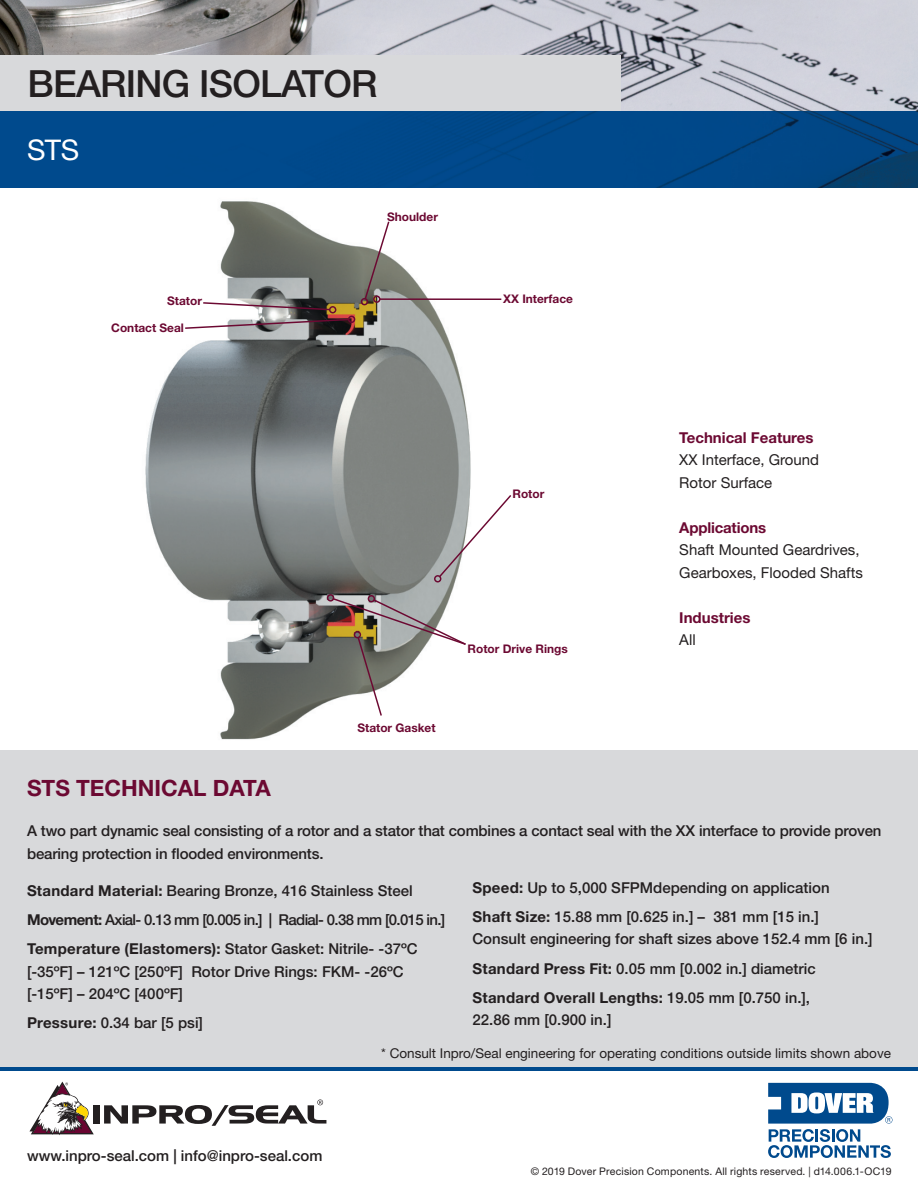
<style>
.page{position:relative;width:918px;height:1188px;background:#fff}
.page>*{position:absolute;margin:0;border:0;box-sizing:border-box;transform-origin:0 0}
.t1{font:500 37.5px "Helvetica Neue LT Std";letter-spacing:-.02em;color:#231f20}
.t2{font:28.5px "Helvetica Neue LT Std";color:#fff}
.t3{font:700 22.5px "Helvetica Neue LT Std";color:#6c0932}
.t4{font:500 15px/29.2px "Helvetica Neue LT Std";color:#231f20}
.t5{font:15px/22.5px "Helvetica Neue LT Std";color:#231f20}
.t6{font:700 15px "Helvetica Neue LT Std";color:#6c0932}
.t7{font:13.5px "Helvetica Neue LT Std";color:#231f20}
.t8{font:700 11.85px "Helvetica Neue LT Std";color:#6c0932}
.t9{font:10.5px "Helvetica Neue LT Std";letter-spacing:.02em;color:#231f20}
.s1{font-weight:700}
</style>
<div class="page">
<div style="left:0;top:751px;width:918px;height:317px;background:#d8d9db"></div>
<img style="left:0;top:0;width:918px;height:187px">
<div style="left:0;top:56px;width:621px;height:56px;background:#d8d9db"></div>
<svg style="left:768px;top:1083px;width:124px;height:75px"></svg>
<div style="left:93px;top:1105px;width:7px;height:19px;background:#231f20"></div>
<svg style="left:29px;top:1082px;width:65px;height:53px"></svg>
<svg style="left:104px;top:1099px;width:222px;height:27px"></svg>
<hr style="left:0;top:1067px;width:918px;height:3px;background:#004a8d">
<img style="left:145px;top:201px;width:326px;height:539px">
<hr style="left:380px;top:298px;width:121px;height:2px;background:#6c0932">
<svg style="left:361px;top:222px;width:28px;height:83px"></svg>
<svg style="left:185px;top:302px;width:170px;height:27px"></svg>
<svg style="left:434px;top:495px;width:77px;height:88px"></svg>
<svg style="left:327px;top:594px;width:139px;height:122px"></svg>
<h1 class="t1" style="left:27px;top:70px;width:352px">BEARING ISOLATOR</h1>
<h2 class="t2" style="left:27px;top:139px;width:54px">STS</h2>
<p class="t8" style="left:387px;top:212px;width:52px">Shoulder</p>
<p class="t8" style="left:167px;top:297px;width:36px">Stator</p>
<p class="t8" style="left:503px;top:295px;width:71px">XX Interface</p>
<p class="t8" style="left:111px;top:324px;width:74px">Contact Seal</p>
<p class="t8" style="left:512px;top:490px;width:33px">Rotor</p>
<p class="t8" style="left:357px;top:724px;width:80px">Stator Gasket</p>
<p class="t8" style="left:468px;top:644px;width:102px">Rotor Drive Rings</p>
<h3 class="t3" style="left:27px;top:780px;width:245px">STS TECHNICAL DATA</h3>
<p class="t6" style="left:679px;top:432px;width:136px">Technical Features</p>
<p class="t5" style="left:679px;top:450px;width:141px">XX Interface, Ground<br>Rotor Surface</p>
<p class="t6" style="left:679px;top:522px;width:88px">Applications</p>
<p class="t5" style="left:679px;top:540px;width:185px">Shaft Mounted Geardrives,<br>Gearboxes, Flooded Shafts</p>
<p class="t6" style="left:679px;top:612px;width:73px">Industries</p>
<p class="t5" style="left:679px;top:630px;width:18px">All</p>
<p class="t4" style="left:27px;top:821px;width:856px;line-height:22.5px">A two part dynamic seal consisting of a rotor and a stator that combines a contact seal with the XX interface to provide proven bearing protection in flooded environments.</p>
<p class="t4" style="left:27px;top:877px;width:420px"><span class="s1">Standard Material:</span> Bearing Bronze, 416 Stainless Steel<br><span class="s1">Movement:</span> Axial- 0.13 mm [0.005 in.] | Radial- 0.38 mm [0.015 in.]<br><span class="s1">Temperature (Elastomers):</span> Stator Gasket: Nitrile- -37ºC</p>
<p class="t4" style="left:27px;top:962px;width:378px;line-height:22.5px">[-35ºF] – 121ºC [250ºF] Rotor Drive Rings: FKM- -26ºC [-15ºF] – 204ºC [400ºF]</p>
<p class="t4" style="left:27px;top:1010px;width:178px"><span class="s1">Pressure:</span> 0.34 bar [5 psi]</p>
<p class="t4" style="left:472px;top:874px;width:359px"><span class="s1">Speed:</span> Up to 5,000 SFPMdepending on application<br><span class="s1">Shaft Size:</span> 15.88 mm [0.625 in.] – 381 mm [15 in.]</p>
<p class="t4" style="left:472px;top:926px;width:402px">Consult engineering for shaft sizes above 152.4 mm [6 in.]<br><span class="s1">Standard Press Fit:</span> 0.05 mm [0.002 in.] diametric<br><span class="s1">Standard Overall Lengths:</span> 19.05 mm [0.750 in.],</p>
<p class="t4" style="left:472px;top:1007px;width:140px">22.86 mm [0.900 in.]</p>
<p class="t4" style="left:27px;top:1143px;width:297px">www.inpro-seal.com | info@inpro-seal.com</p>
<p class="t7" style="left:381px;top:1049px;width:511px">* Consult Inpro/Seal engineering for operating conditions outside limits shown above</p>
<p class="t9" style="left:531px;top:1167px;width:362px">© 2019 Dover Precision Components. All rights reserved. | d14.006.1-OC19</p>
</div>
